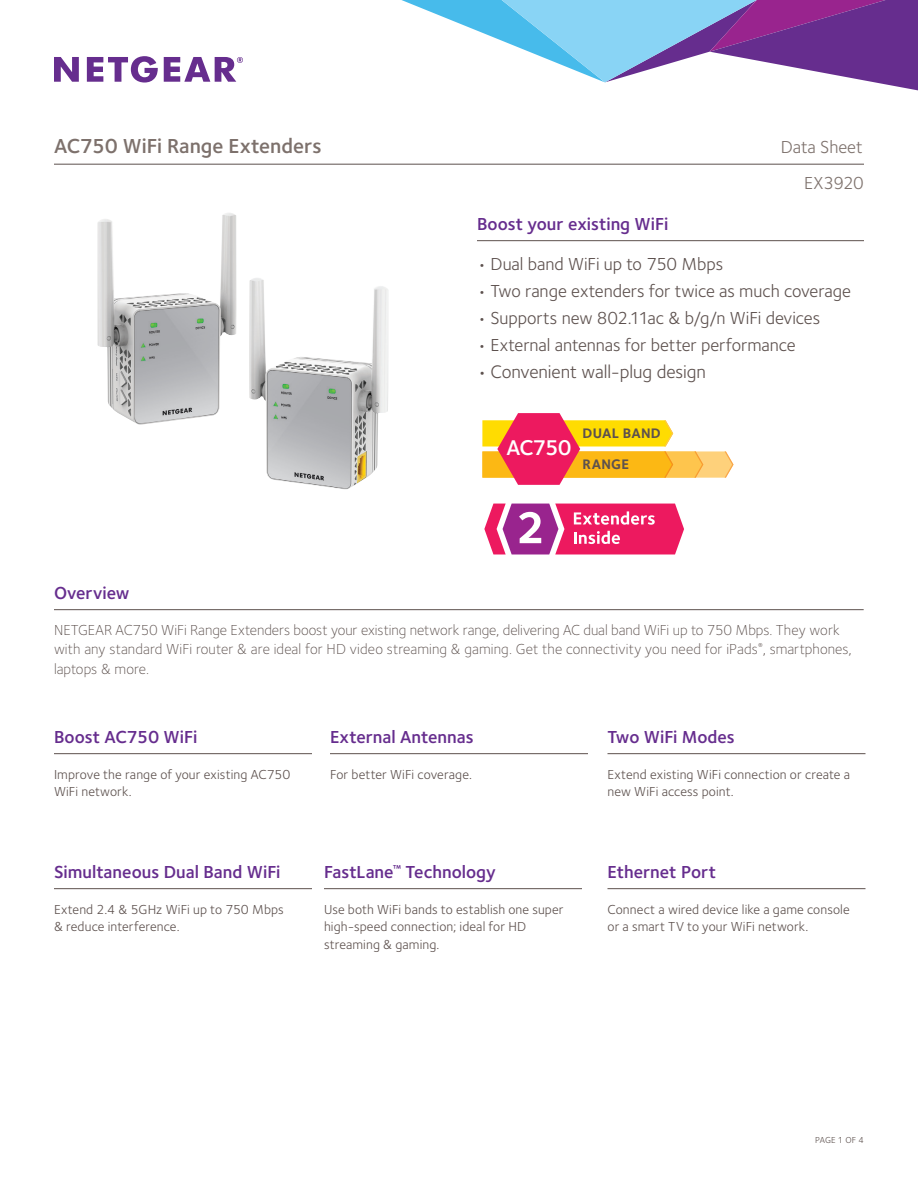
<style>
.page{position:relative;width:918px;height:1188px;background:#fff}
.page>*{position:absolute;margin:0;border:0;box-sizing:border-box;transform-origin:0 0}
.t1{font:600 22.05px "Foundry Sterling";letter-spacing:-.055em;color:#fff}
.t2{font:600 21px "Foundry Sterling";letter-spacing:-.005em;color:#7d716c}
.t3{font:18.75px "Foundry Sterling";letter-spacing:-.005em;color:#5d514e}
.t4{font:18px "Foundry Sterling";letter-spacing:-.005em;color:#5d514e}
.t5{font:600 18px "Foundry Sterling";letter-spacing:-.005em;color:#662d8e}
.t6{font:18px/36px "Foundry Sterling";letter-spacing:-.01em;color:#7d716c;text-align:right}
.t7{font:300 15px/19.5px "Foundry Sterling";color:#5d514e}
.t8{font:700 14.25px "Foundry Sterling";letter-spacing:.015em;color:#5d514e}
.t9{font:13.5px/18px "Foundry Sterling";letter-spacing:.01em;color:#5d514e}
.t10{font:9px "Foundry Sterling";letter-spacing:.02em;color:#5d514e}
</style>
<div class="page">
<svg style="left:401px;top:0;width:517px;height:91px"></svg>
<svg style="left:164px;top:57px;width:79px;height:25px"></svg>
<svg style="left:54px;top:57px;width:25px;height:25px"></svg>
<svg style="left:87px;top:56px;width:71px;height:27px"></svg>
<hr style="left:477px;top:240px;width:387px;height:1px;background:#5d514e">
<hr style="left:54px;top:609px;width:810px;height:1px;background:#5d514e">
<svg style="left:482px;top:413px;width:252px;height:72px"></svg>
<hr style="left:54px;top:164px;width:810px;height:1px;background:#5d514e">
<hr style="left:54px;top:888px;width:258px;height:1px;background:#5d514e">
<hr style="left:324px;top:888px;width:258px;height:1px;background:#5d514e">
<hr style="left:54px;top:753px;width:258px;height:1px;background:#5d514e">
<hr style="left:608px;top:888px;width:258px;height:1px;background:#5d514e">
<hr style="left:330px;top:753px;width:258px;height:1px;background:#5d514e">
<hr style="left:608px;top:753px;width:258px;height:1px;background:#5d514e">
<img style="left:98px;top:213px;width:139px;height:212px">
<img style="left:249px;top:278px;width:139px;height:211px">
<svg style="left:484px;top:504px;width:200px;height:50px"></svg>
<h2 class="t2" style="left:54px;top:134px;width:269px">AC750 WiFi Range Extenders</h2>
<h3 class="t6" style="left:781px;top:129px;width:85px">Data Sheet<br>EX3920</h3>
<h3 class="t5" style="left:477px;top:213px;width:193px">Boost your existing WiFi</h3>
<h3 class="t4" style="left:477px;top:254px;width:248px">• Dual band WiFi up to 750 Mbps</h3>
<h3 class="t4" style="left:477px;top:281px;width:376px">• Two range extenders for twice as much coverage</h3>
<h3 class="t4" style="left:477px;top:308px;width:345px">• Supports new 802.11ac &amp; b/g/n WiFi devices</h3>
<h3 class="t4" style="left:477px;top:335px;width:320px">• External antennas for better performance</h3>
<h3 class="t3" style="left:477px;top:361px;width:230px">• Convenient wall-plug design</h3>
<h1 class="t1" style="left:507px;top:435px;width:66px">AC750</h1>
<p class="t8" style="left:583px;top:425px;width:80px">DUAL BAND</p>
<p class="t8" style="left:583px;top:456px;width:48px">RANGE</p>
<h3 class="t5" style="left:54px;top:582px;width:77px">Overview</h3>
<p class="t7" style="left:54px;top:620px;width:799px">NETGEAR AC750 WiFi Range Extenders boost your existing network range, delivering AC dual band WiFi up to 750 Mbps. They work with any standard WiFi router &amp; are ideal for HD video streaming &amp; gaming. Get the connectivity you need for iPads<sup>®</sup>, smartphones, laptops &amp; more.</p>
<h3 class="t5" style="left:54px;top:726px;width:145px">Boost AC750 WiFi</h3>
<p class="t9" style="left:54px;top:765px;width:238px">Improve the range of your existing AC750<br>WiFi network.</p>
<h3 class="t5" style="left:54px;top:861px;width:228px">Simultaneous Dual Band WiFi</h3>
<p class="t9" style="left:54px;top:900px;width:231px">Extend 2.4 &amp; 5GHz WiFi up to 750 Mbps &amp; reduce interference.</p>
<h3 class="t5" style="left:330px;top:726px;width:145px">External Antennas</h3>
<p class="t9" style="left:330px;top:765px;width:144px">For better WiFi coverage.</p>
<h3 class="t5" style="left:324px;top:861px;width:173px">FastLane<sup>™</sup> Technology</h3>
<p class="t9" style="left:324px;top:900px;width:241px">Use both WiFi bands to establish one super high-speed connection; ideal for HD streaming &amp; gaming.</p>
<h3 class="t5" style="left:608px;top:726px;width:129px">Two WiFi Modes</h3>
<p class="t9" style="left:608px;top:765px;width:244px">Extend existing WiFi connection or create a new WiFi access point.</p>
<h3 class="t5" style="left:608px;top:861px;width:110px">Ethernet Port</h3>
<p class="t9" style="left:608px;top:900px;width:244px">Connect a wired device like a game console or a smart TV to your WiFi network.</p>
<p class="t10" style="left:815px;top:1135px;width:50px">PAGE 1 OF 4</p>
</div>
